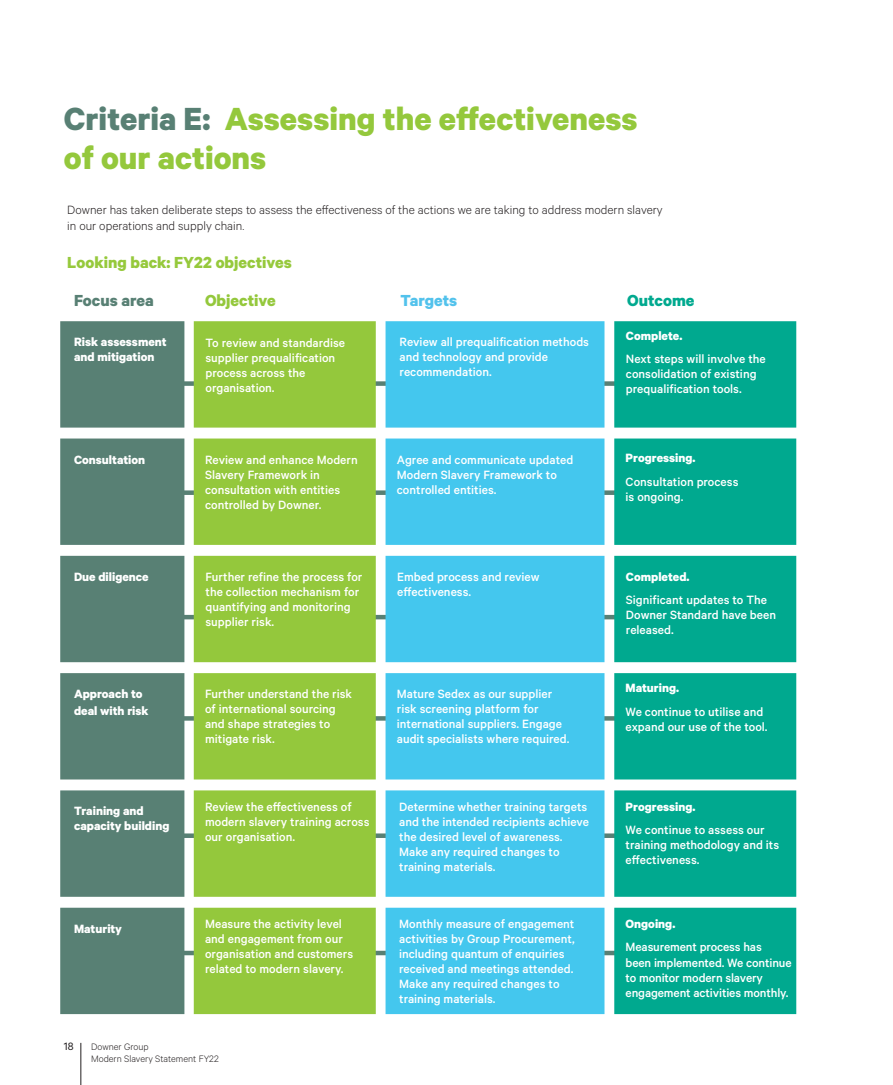
<style>
.page{position:relative;width:893px;height:1085px;background:#fff}
.page>*{position:absolute;margin:0;border:0;box-sizing:border-box;transform-origin:0 0}
.Body_Copy{font:700 36px/39px "Calibre";color:#94c83c}
.t1{font:700 18px "Calibre";color:#96c93c}
.t2{font:700 18px "Calibre";color:#588074}
.t3{font:700 18px "Calibre";color:#94c83c}
.t4{font:700 18px "Calibre";color:#52c2ec}
.t5{font:700 18px "Calibre";color:#00a98f}
.t6{font:500 13.5px/15px "Calibre";color:#fff}
.t7{font:700 13.5px/15px "Calibre";color:#fff}
.Body_Copy-2{font:300 13.5px/16.5px "Calibre";color:#231f20}
.t8{font:12px "Calibre";color:#231f20}
.t9{font:300 10.5px/12px "Calibre";color:#231f20}
.s1{color:#588074}
</style>
<div class="page">
<hr style="left:81px;top:1042px;width:1px;height:42px;background:#231f20">
<div style="left:90px;top:614px;width:536px;height:5px;background:#588074"></div>
<div style="left:90px;top:381px;width:555px;height:5px;background:#588074"></div>
<div style="left:90px;top:490px;width:561px;height:5px;background:#588074"></div>
<svg style="left:184px;top:716px;width:430px;height:4px"></svg>
<svg style="left:184px;top:833px;width:430px;height:4px"></svg>
<div style="left:90px;top:950px;width:536px;height:5px;background:#588074"></div>
<div style="left:60px;top:321px;width:124px;height:106px;background:#588074;border:4px solid #588074"></div>
<div style="left:60px;top:438px;width:124px;height:107px;background:#588074;border:4px solid #588074"></div>
<div style="left:60px;top:673px;width:124px;height:106px;background:#588074;border:4px solid #588074"></div>
<div style="left:60px;top:790px;width:124px;height:106px;background:#588074;border:4px solid #588074"></div>
<div style="left:60px;top:907px;width:124px;height:106px;background:#588074;border:4px solid #588074"></div>
<div style="left:60px;top:555px;width:124px;height:107px;background:#588074;border:4px solid #588074"></div>
<div style="left:194px;top:321px;width:182px;height:106px;background:#94c83c;border:4px solid #94c83c"></div>
<div style="left:386px;top:321px;width:218px;height:106px;background:#44c7ee"></div>
<div style="left:614px;top:321px;width:182px;height:106px;background:#00a98f;border:4px solid #00a98f"></div>
<div style="left:194px;top:438px;width:182px;height:107px;background:#94c83c;border:4px solid #94c83c"></div>
<div style="left:386px;top:438px;width:218px;height:107px;background:#44c7ee;border:4px solid #44c7ee"></div>
<div style="left:614px;top:438px;width:182px;height:107px;background:#00a98f;border:4px solid #00a98f"></div>
<div style="left:194px;top:673px;width:182px;height:106px;background:#94c83c;border:4px solid #94c83c"></div>
<div style="left:386px;top:673px;width:218px;height:106px;background:#44c7ee"></div>
<div style="left:194px;top:790px;width:182px;height:106px;background:#94c83c;border:4px solid #94c83c"></div>
<div style="left:194px;top:907px;width:182px;height:106px;background:#94c83c;border:4px solid #94c83c"></div>
<div style="left:386px;top:790px;width:218px;height:106px;background:#44c7ee"></div>
<div style="left:386px;top:907px;width:218px;height:106px;background:#44c7ee"></div>
<div style="left:614px;top:673px;width:182px;height:106px;background:#00a98f;border:4px solid #00a98f"></div>
<div style="left:614px;top:790px;width:182px;height:106px;background:#00a98f;border:4px solid #00a98f"></div>
<div style="left:614px;top:907px;width:182px;height:106px;background:#00a98f;border:4px solid #00a98f"></div>
<div style="left:194px;top:555px;width:182px;height:107px;background:#94c83c;border:4px solid #94c83c"></div>
<div style="left:386px;top:555px;width:218px;height:107px;background:#44c7ee"></div>
<div style="left:614px;top:555px;width:182px;height:107px;background:#00a98f;border:4px solid #00a98f"></div>
<p class="Body_Copy" style="left:64px;top:98px;width:575px"><span class="s1">Criteria E:</span> Assessing the effectiveness of our actions</p>
<p class="Body_Copy-2" style="left:67px;top:200px;width:597px">Downer has taken deliberate steps to assess the effectiveness of the actions we are taking to address modern slavery in our operations and supply chain.</p>
<p class="t1" style="left:67px;top:252px;width:226px">Looking back: FY22 objectives</p>
<p class="t2" style="left:74px;top:289px;width:81px">Focus area</p>
<p class="t3" style="left:205px;top:289px;width:72px">Objective</p>
<p class="t4" style="left:400px;top:289px;width:58px">Targets</p>
<p class="t5" style="left:627px;top:289px;width:69px">Outcome</p>
<p class="t7" style="left:74px;top:334px;width:94px">Risk assessment and mitigation</p>
<p class="t6" style="left:205px;top:335px;width:141px">To review and standardise supplier prequalification process across the organisation.</p>
<p class="t6" style="left:400px;top:334px;width:191px">Review all prequalification methods and technology and provide recommendation.</p>
<p class="t7" style="left:626px;top:327px;width:58px">Complete.</p>
<p class="t6" style="left:626px;top:351px;width:141px">Next steps will involve the consolidation of existing prequalification tools.</p>
<p class="t7" style="left:74px;top:451px;width:73px">Consultation</p>
<p class="t6" style="left:205px;top:451px;width:154px">Review and enhance Modern<br>Slavery Framework in consultation with entities controlled by Downer.</p>
<p class="t6" style="left:397px;top:451px;width:178px">Agree and communicate updated<br>Modern Slavery Framework to controlled entities.</p>
<p class="t7" style="left:626px;top:450px;width:71px">Progressing.</p>
<p class="t6" style="left:626px;top:474px;width:114px">Consultation process is ongoing.</p>
<p class="t7" style="left:74px;top:568px;width:76px">Due diligence</p>
<p class="t6" style="left:205px;top:568px;width:159px">Further refine the process for the collection mechanism for quantifying and monitoring supplier risk.</p>
<p class="t6" style="left:397px;top:568px;width:144px">Embed process and review effectiveness.</p>
<p class="t7" style="left:626px;top:568px;width:65px">Completed.</p>
<p class="t6" style="left:626px;top:592px;width:152px">Significant updates to The<br>Downer Standard have been released.</p>
<p class="t7" style="left:74px;top:685px;width:76px;line-height:16.5px">Approach to deal with risk</p>
<p class="t6" style="left:205px;top:686px;width:149px">Further understand the risk of international sourcing and shape strategies to mitigate risk.</p>
<p class="t6" style="left:397px;top:686px;width:174px">Mature Sedex as our supplier risk screening platform for international suppliers. Engage audit specialists where required.</p>
<p class="t7" style="left:626px;top:680px;width:55px">Maturing.</p>
<p class="t6" style="left:626px;top:703px;width:144px">We continue to utilise and expand our use of the tool.</p>
<p class="t7" style="left:74px;top:803px;width:97px">Training and capacity building</p>
<p class="t6" style="left:205px;top:798px;width:166px">Review the effectiveness of modern slavery training across our organisation.</p>
<p class="t6" style="left:399px;top:798px;width:191px">Determine whether training targets and the intended recipients achieve the desired level of awareness.<br>Make any required changes to training materials.</p>
<p class="t7" style="left:626px;top:798px;width:71px">Progressing.</p>
<p class="t6" style="left:626px;top:822px;width:155px">We continue to assess our training methodology and its effectiveness.</p>
<p class="t7" style="left:74px;top:920px;width:50px">Maturity</p>
<p class="t6" style="left:205px;top:915px;width:150px">Measure the activity level and engagement from our organisation and customers related to modern slavery.</p>
<p class="t6" style="left:399px;top:915px;width:177px">Monthly measure of engagement activities by Group Procurement, including quantum of enquiries received and meetings attended.<br>Make any required changes to training materials.</p>
<p class="t7" style="left:626px;top:915px;width:51px">Ongoing.</p>
<p class="t6" style="left:626px;top:939px;width:168px">Measurement process has<br>been implemented. We continue to monitor modern slavery engagement activities monthly.</p>
<p class="t8" style="left:64px;top:1039px;width:11px">18</p>
<p class="t9" style="left:91px;top:1040px;width:129px">Downer Group<br>Modern Slavery Statement FY22</p>
</div>
